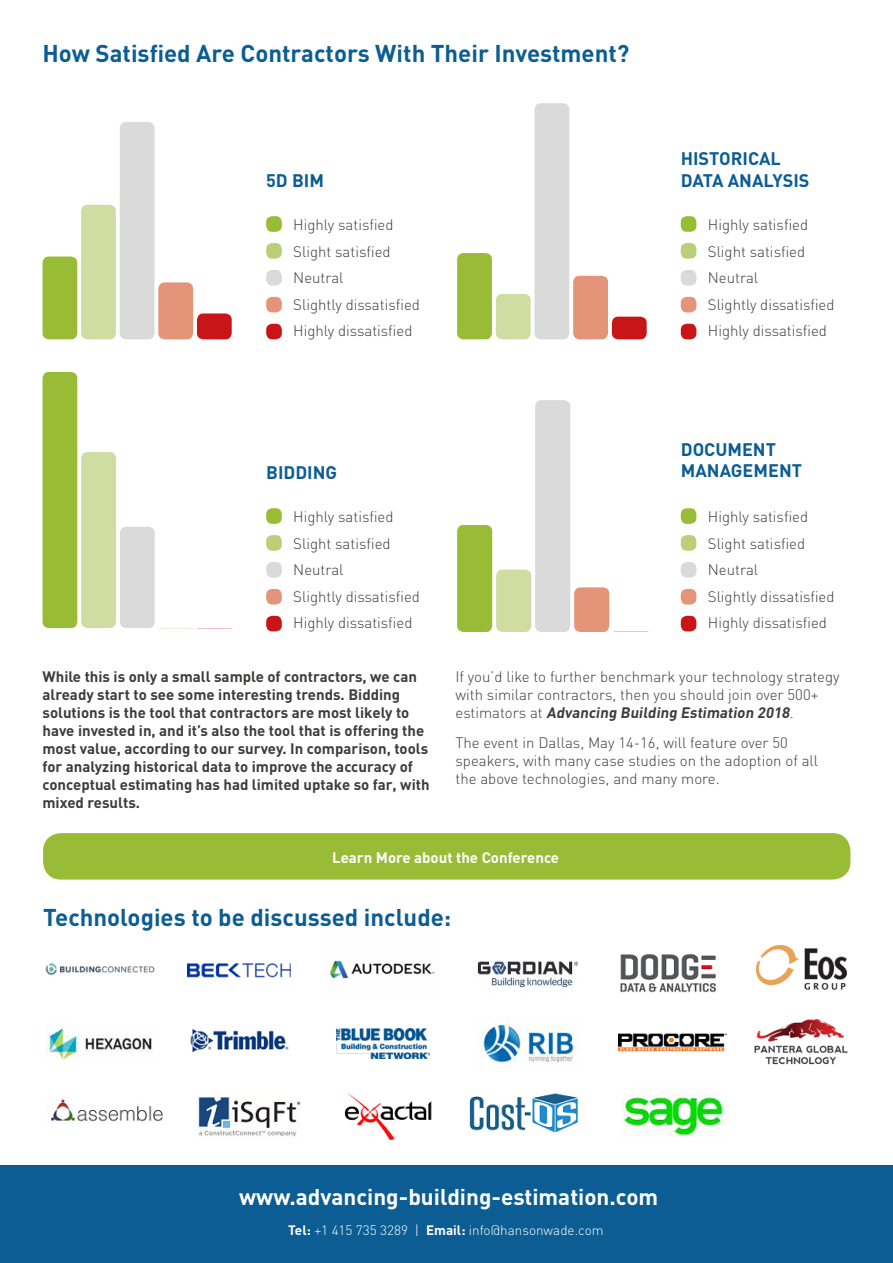
<style>
.page{position:relative;width:893px;height:1263px;background:#fff}
.page>*{position:absolute;margin:0;border:0;box-sizing:border-box;transform-origin:0 0}
.t1{font:700 24px "DIN";color:#0b5d93}
.t2{font:700 22.5px "DIN";color:#fff}
.t3{font:700 18px/21.6px "DIN";color:#0b5d93}
.t4{font:300 15px/26.5px "DIN";color:#3c3c3b}
.t5{font:700 15px/18px "DIN";color:#3c3c3b}
.t6{font:700 15px "DIN";color:#fff}
.t7{font:300 13.5px "DIN";color:#fff}
.s1{font-weight:700}
</style>
<div class="page">
<div style="left:0;top:1165px;width:893px;height:98px;background:#0b5d93"></div>
<div style="left:197px;top:313px;width:35px;height:26px;background:#c81517;border-radius:6px"></div>
<div style="left:158px;top:282px;width:35px;height:57px;background:#e49479;border-radius:6px"></div>
<div style="left:120px;top:122px;width:34px;height:217px;background:#dadada;border-radius:6px"></div>
<div style="left:81px;top:205px;width:35px;height:134px;background:#d0dda2;border-radius:6px"></div>
<div style="left:43px;top:257px;width:34px;height:82px;background:#99bc37;border-radius:6px"></div>
<div style="left:612px;top:317px;width:35px;height:22px;background:#c81517;border-radius:6px"></div>
<div style="left:573px;top:276px;width:35px;height:63px;background:#e49479;border-radius:6px"></div>
<div style="left:534px;top:103px;width:35px;height:236px;background:#dadada;border-radius:6px"></div>
<div style="left:496px;top:294px;width:35px;height:45px;background:#d0dda2;border-radius:6px"></div>
<div style="left:457px;top:253px;width:35px;height:86px;background:#99bc37;border-radius:6px"></div>
<div style="left:574px;top:587px;width:35px;height:45px;background:#e49479;border-radius:6px"></div>
<div style="left:535px;top:400px;width:35px;height:232px;background:#dadada;border-radius:6px"></div>
<div style="left:496px;top:569px;width:35px;height:63px;background:#d0dda2;border-radius:6px"></div>
<div style="left:457px;top:525px;width:35px;height:107px;background:#99bc37;border-radius:6px"></div>
<div style="left:266px;top:216px;width:16px;height:16px;background:#99bc37;border-radius:6px"></div>
<div style="left:266px;top:243px;width:16px;height:16px;background:#bbcf78;border-radius:6px"></div>
<div style="left:266px;top:270px;width:16px;height:16px;background:#dadada;border-radius:6px"></div>
<div style="left:266px;top:297px;width:16px;height:15px;background:#e49479;border-radius:6px"></div>
<div style="left:266px;top:324px;width:16px;height:15px;background:#c81517;border-radius:6px"></div>
<div style="left:681px;top:216px;width:15px;height:16px;background:#99bc37;border-radius:6px"></div>
<div style="left:681px;top:243px;width:15px;height:16px;background:#bbcf78;border-radius:6px"></div>
<div style="left:681px;top:270px;width:15px;height:16px;background:#dadada;border-radius:6px"></div>
<div style="left:681px;top:297px;width:15px;height:15px;background:#e49479;border-radius:6px"></div>
<div style="left:681px;top:324px;width:15px;height:15px;background:#c81517;border-radius:6px"></div>
<div style="left:120px;top:527px;width:35px;height:101px;background:#dadada;border-radius:6px"></div>
<div style="left:81px;top:452px;width:35px;height:176px;background:#d0dda2;border-radius:6px"></div>
<div style="left:43px;top:372px;width:34px;height:256px;background:#99bc37;border-radius:6px"></div>
<div style="left:266px;top:508px;width:16px;height:16px;background:#99bc37;border-radius:6px"></div>
<div style="left:266px;top:535px;width:16px;height:16px;background:#bbcf78;border-radius:6px"></div>
<div style="left:266px;top:562px;width:16px;height:16px;background:#dadada;border-radius:6px"></div>
<div style="left:266px;top:589px;width:16px;height:15px;background:#e49479;border-radius:6px"></div>
<div style="left:266px;top:616px;width:16px;height:15px;background:#c81517;border-radius:6px"></div>
<div style="left:681px;top:508px;width:15px;height:16px;background:#99bc37;border-radius:6px"></div>
<div style="left:681px;top:535px;width:15px;height:16px;background:#bbcf78;border-radius:6px"></div>
<div style="left:681px;top:562px;width:15px;height:16px;background:#dadada;border-radius:6px"></div>
<div style="left:681px;top:589px;width:15px;height:15px;background:#e49479;border-radius:6px"></div>
<div style="left:681px;top:616px;width:15px;height:15px;background:#c81517;border-radius:6px"></div>
<img style="left:620px;top:953px;width:97px;height:40px">
<img style="left:755px;top:1019px;width:93px;height:46px">
<img style="left:197px;top:1093px;width:104px;height:45px">
<img style="left:477px;top:961px;width:100px;height:30px">
<img style="left:756px;top:945px;width:91px;height:45px">
<img style="left:51px;top:1096px;width:112px;height:26px">
<img style="left:344px;top:1093px;width:88px;height:47px">
<img style="left:469px;top:1093px;width:109px;height:40px">
<img style="left:621px;top:1088px;width:105px;height:48px">
<img style="left:46px;top:1023px;width:106px;height:37px">
<img style="left:337px;top:1029px;width:93px;height:29px">
<img style="left:619px;top:1033px;width:107px;height:19px">
<img style="left:329px;top:960px;width:106px;height:19px">
<img style="left:190px;top:1029px;width:99px;height:24px">
<img style="left:475px;top:1016px;width:102px;height:47px">
<img style="left:45px;top:963px;width:110px;height:13px">
<img style="left:188px;top:963px;width:102px;height:15px">
<div style="left:43px;top:833px;width:807px;height:46px;background:#99bc37;border-radius:18px"></div>
<h1 class="t1" style="left:43px;top:38px;width:588px">How Satisfied Are Contractors With Their Investment?</h1>
<p class="t3" style="left:266px;top:168px;width:59px">5D BIM</p>
<p class="t4" style="left:293px;top:211px;width:128px">Highly satisfied<br>Slight satisfied<br>Neutral<br>Slightly dissatisfied<br>Highly dissatisfied</p>
<p class="t3" style="left:266px;top:461px;width:73px">BIDDING</p>
<p class="t4" style="left:293px;top:503px;width:128px">Highly satisfied<br>Slight satisfied<br>Neutral<br>Slightly dissatisfied<br>Highly dissatisfied</p>
<p class="t3" style="left:681px;top:147px;width:130px">HISTORICAL<br>DATA ANALYSIS</p>
<p class="t4" style="left:708px;top:211px;width:128px">Highly satisfied<br>Slight satisfied<br>Neutral<br>Slightly dissatisfied<br>Highly dissatisfied</p>
<p class="t3" style="left:681px;top:438px;width:123px">DOCUMENT<br>MANAGEMENT</p>
<p class="t4" style="left:708px;top:503px;width:128px">Highly satisfied<br>Slight satisfied<br>Neutral<br>Slightly dissatisfied<br>Highly dissatisfied</p>
<p class="t5" style="left:43px;top:667px;width:389px">While this is only a small sample of contractors, we can already start to see some interesting trends. Bidding solutions is the tool that contractors are most likely to have invested in, and it’s also the tool that is offering the most value, according to our survey. In comparison, tools for analyzing historical data to improve the accuracy of conceptual estimating has had limited uptake so far, with mixed results.</p>
<p class="t4" style="left:455px;top:667px;width:386px;line-height:18px">If you’d like to further benchmark your technology strategy with similar contractors, then you should join over 500+<br>e s t i m a t o rs a t <span class="s1">Advancing Building Estimation 2018</span>.</p>
<p class="t4" style="left:455px;top:734px;width:364px;line-height:18px">The event in Dallas, May 14-16, will feature over 50 speakers, with many case studies on the adoption of all the above technologies, and many more.</p>
<p class="t6" style="left:332px;top:847px;width:229px">Learn More about the Conference</p>
<h1 class="t1" style="left:43px;top:901px;width:410px">Technologies to be discussed include:</h1>
<h2 class="t2" style="left:239px;top:1182px;width:421px">www.advancing-building-estimation.com</h2>
<p class="t7" style="left:288px;top:1222px;width:317px"><span class="s1">Tel:</span> +1 415 735 3289 | <span class="s1">Email:</span> info@hansonwade.com</p>
</div>
